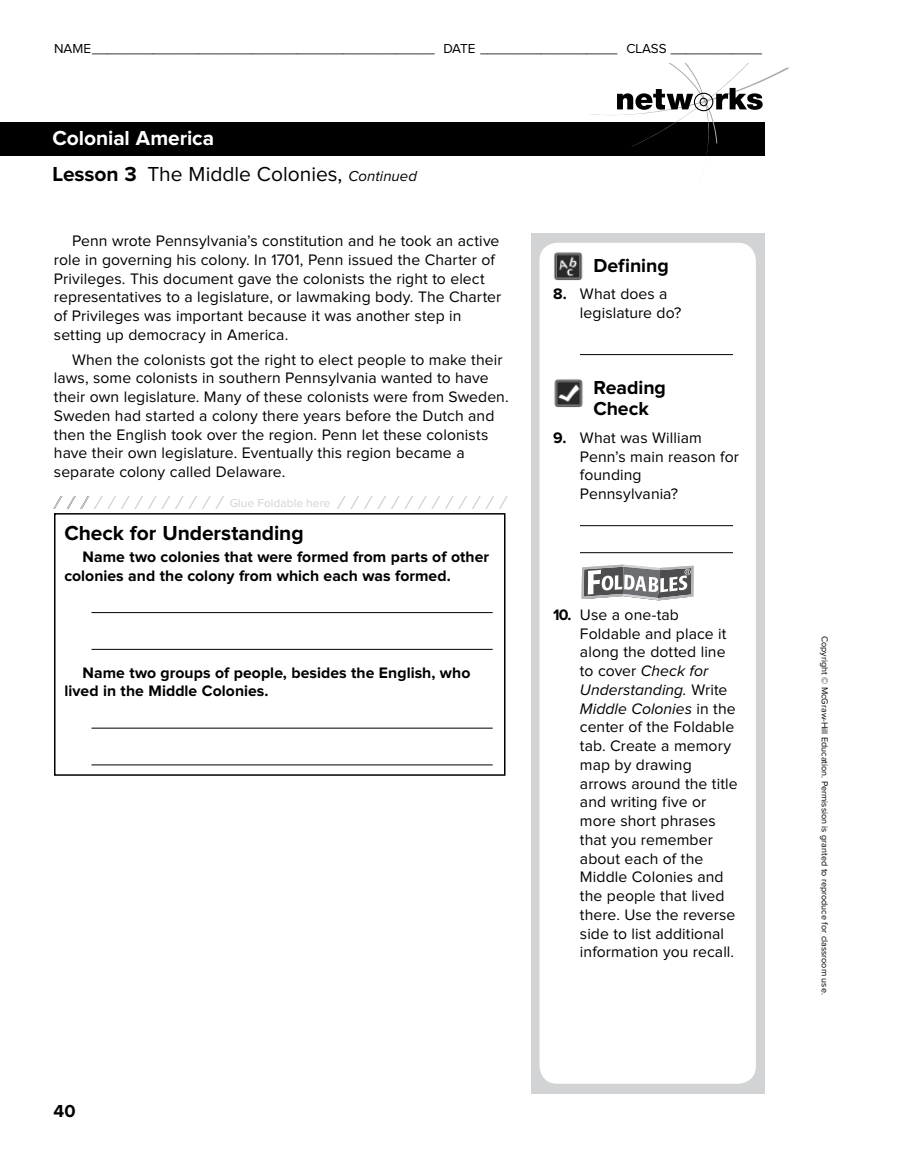
<style>
.page{position:relative;width:918px;height:1175px;background:#fff}
.page>*{position:absolute;margin:0;border:0;box-sizing:border-box;transform-origin:0 0}
.t1{font:21px "Proxima Nova";color:#000}
.t2{font:700 21px "Proxima Nova";color:#000}
.t3{font:700 21px "Proxima Nova";letter-spacing:-.005em;color:#fff}
.t4{font:700 19.5px/21px "Proxima Nova";letter-spacing:-.005em;color:#000}
.t5{font:700 18px "Proxima Nova";color:#000}
.t6{font:15.75px/18.8px "Proxima Nova";letter-spacing:.005em;color:#000}
.t7{font:700 15.75px/18.8px "Proxima Nova";letter-spacing:.005em;color:#000}
.t8{font:13.5px "Proxima Nova";color:#000}
.t9{font:12px "Proxima Nova";color:#d1d3d4}
.t10{font:9px "Proxima Nova";color:#000}
.s1{font-weight:700}
.s2{font-style:italic;font-size:15px}
.s3{font-style:italic}
</style>
<div class="page">
<div style="left:0;top:122px;width:765px;height:33px;background:#000"></div>
<svg style="left:589px;top:63px;width:200px;height:93px"></svg>
<div style="left:531px;top:234px;width:234px;height:860px;background:#d1d3d4"></div>
<div style="left:540px;top:243px;width:216px;height:840px;background:#fff;border-radius:18px"></div>
<hr style="left:580px;top:354px;width:153px;height:1px;background:#000">
<hr style="left:580px;top:525px;width:153px;height:1px;background:#000">
<hr style="left:580px;top:552px;width:153px;height:1px;background:#000">
<svg style="left:581px;top:564px;width:113px;height:37px"></svg>
<img style="left:554px;top:252px;width:29px;height:29px">
<img style="left:554px;top:379px;width:29px;height:29px">
<hr style="left:92px;top:612px;width:401px;height:1px;background:#000">
<hr style="left:92px;top:649px;width:401px;height:1px;background:#000">
<hr style="left:92px;top:727px;width:401px;height:1px;background:#000">
<hr style="left:92px;top:764px;width:401px;height:1px;background:#000">
<div style="left:54px;top:513px;width:452px;height:262px;border:2px solid #000"></div>
<svg style="left:54px;top:496px;width:454px;height:12px"></svg>
<div style="left:225px;top:496px;width:111px;height:12px;background:#fff"></div>
<p class="t8" style="left:54px;top:41px;width:710px">NAME_____________________________________________ DATE __________________ CLASS ____________</p>
<h1 class="t3" style="left:52px;top:126px;width:163px">Colonial America</h1>
<h1 class="t1" style="left:52px;top:162px;width:366px"><span class="s1">Lesson 3</span> The Middle Colonies, <span class="s2">Continued</span></h1>
<p class="t6" style="left:54px;top:232px;width:449px;text-indent:18px">Penn wrote Pennsylvania’s constitution and he took an active role in governing his colony. In 1701, Penn issued the Charter of Privileges. This document gave the colonists the right to elect representatives to a legislature, or lawmaking body. The Charter of Privileges was important because it was another step in setting up democracy in America.</p>
<p class="t6" style="left:54px;top:350px;width:456px;text-indent:18px">When the colonists got the right to elect people to make their laws, some colonists in southern Pennsylvania wanted to have their own legislature. Many of these colonists were from Sweden.<br>Sweden had started a colony there years before the Dutch and then the English took over the region. Penn let these colonists have their own legislature. Eventually this region became a separate colony called Delaware.</p>
<p class="t9" style="left:230px;top:496px;width:102px">Glue Foldable here</p>
<h1 class="t2" style="left:64px;top:521px;width:241px">Check for Understanding</h1>
<p class="t7" style="left:64px;top:547px;width:426px;text-indent:18px">Name two colonies that were formed from parts of other colonies and the colony from which each was formed.</p>
<p class="t7" style="left:64px;top:663px;width:407px;text-indent:18px">Name two groups of people, besides the English, who lived in the Middle Colonies.</p>
<p class="t4" style="left:593px;top:255px;width:77px">Defining</p>
<p class="t6" style="left:580px;top:285px;width:103px;text-indent:-27px"><span class="s1">8.</span> What does a legislature do?</p>
<p class="t4" style="left:594px;top:377px;width:74px">Reading<br>Check</p>
<p class="t6" style="left:580px;top:428px;width:161px;text-indent:-27px"><span class="s1">9.</span> What was William<br>Penn’s main reason for founding<br>Pennsylvania?</p>
<p class="t6" style="left:580px;top:605px;width:159px;text-indent:-27px"><span class="s1">10.</span> Use a one-tab<br>Foldable and place it along the dotted line to cover <span class="s3">Check for<br>Understanding.</span> Write<br><span class="s3">Middle Colonies</span> in the center of the Foldable tab. Create a memory map by drawing arrows around the title and writing five or more short phrases that you remember about each of the<br>Middle Colonies and the people that lived there. Use the reverse side to list additional information you recall.</p>
<p class="t5" style="left:54px;top:1100px;width:23px">40</p>
<p class="t10" style="left:830px;top:636px;width:360px;rotate:90deg">Copyright © McGraw-Hill Education. Permission is granted to reproduce for classroom use.</p>
</div>
